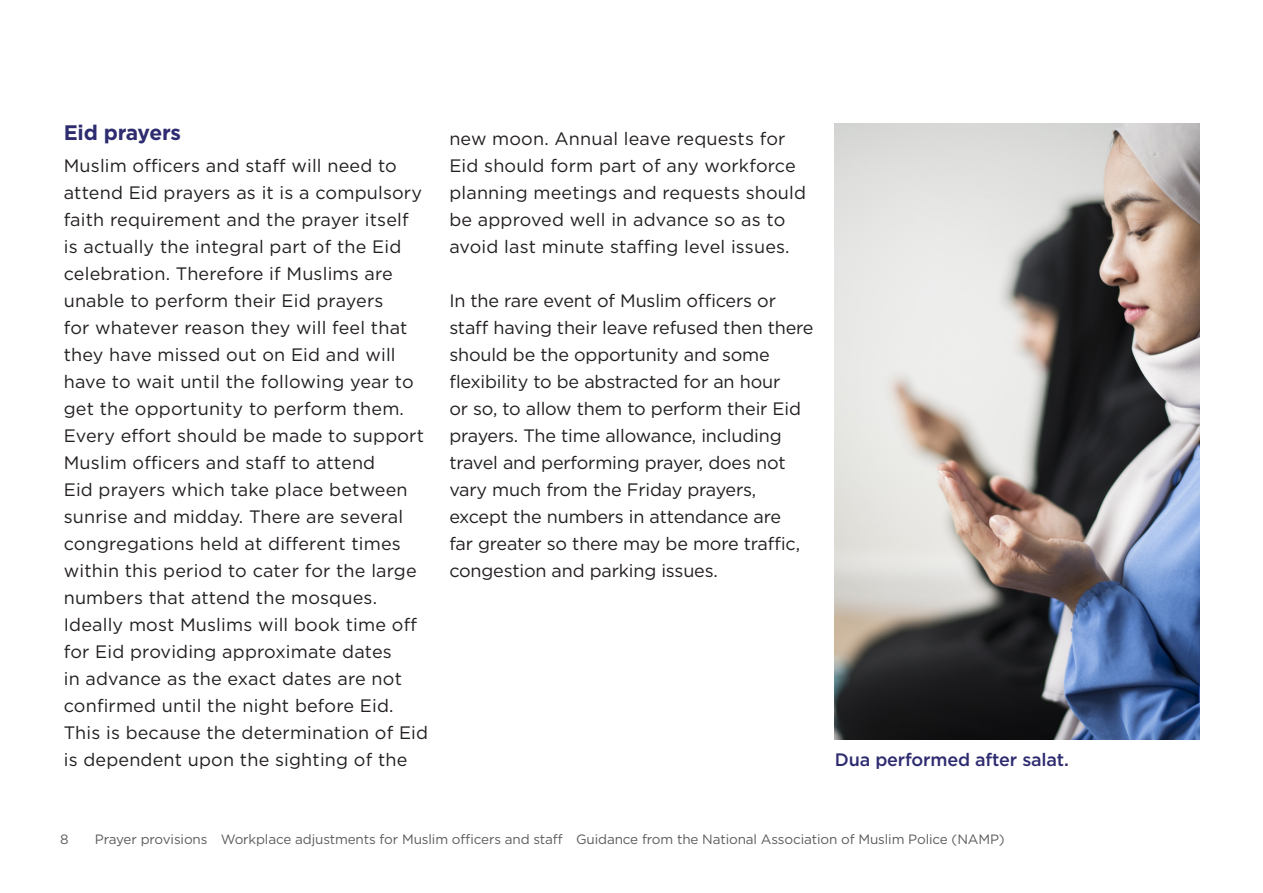
<style>
.page{position:relative;width:1263px;height:893px;background:#fff}
.page>*{position:absolute;margin:0;border:0;box-sizing:border-box;transform-origin:0 0}
.Subhead_2{font:700 21px "Gotham";letter-spacing:-.01em;color:#2e2c70}
.Body_text{font:18px/27px "Gotham";letter-spacing:.01em;color:#231f20}
.Body_text-2{font:18px/27px "Gotham";letter-spacing:-.01em;color:#231f20}
.t1{font:500 18px "Gotham";letter-spacing:-.01em;color:#2e2c70}
.t2{font:13.5px "Gotham";letter-spacing:-.01em;color:#5c5c5c}
</style>
<div class="page">
<img style="left:835px;top:123px;width:364px;height:617px">
<p class="Subhead_2" style="left:64px;top:119px;width:119px">Eid prayers</p>
<p class="Body_text" style="left:64px;top:152px;width:366px">Muslim officers and staff will need to attend Eid prayers as it is a compulsory faith requirement and the prayer itself<br>is actually the integral part of the Eid celebration. Therefore if Muslims are unable to perform their Eid prayers<br>for whatever reason they will feel that they have missed out on Eid and will have to wait until the following year to get the opportunity to perform them.<br>Every effort should be made to support Muslim officers and staff to attend<br>Eid prayers which take place between sunrise and midday. There are several congregations held at different times within this period to cater for the large numbers that attend the mosques.<br>Ideally most Muslims will book time off for Eid providing approximate dates<br>in advance as the exact dates are not confirmed until the night before Eid.<br>This is because the determination of Eid is dependent upon the sighting of the</p>
<p class="Body_text" style="left:449px;top:125px;width:358px">new moon. Annual leave requests for Eid should form part of any workforce planning meetings and requests should be approved well in advance so as to avoid last minute staffing level issues.</p>
<p class="Body_text-2" style="left:449px;top:287px;width:366px">In the rare event of Muslim officers or staff having their leave refused then there should be the opportunity and some flexibility to be abstracted for an hour<br>or so, to allow them to perform their Eid prayers. The time allowance, including travel and performing prayer, does not vary much from the Friday prayers, except the numbers in attendance are<br>far greater so there may be more traffic, congestion and parking issues.</p>
<p class="t1" style="left:835px;top:748px;width:235px">Dua performed after salat.</p>
<p class="t2" style="left:60px;top:831px;width:10px">8</p>
<p class="t2" style="left:95px;top:831px;width:911px">Prayer provisions Workplace adjustments for Muslim officers and staff Guidance from the National Association of Muslim Police (NAMP)</p>
</div>
